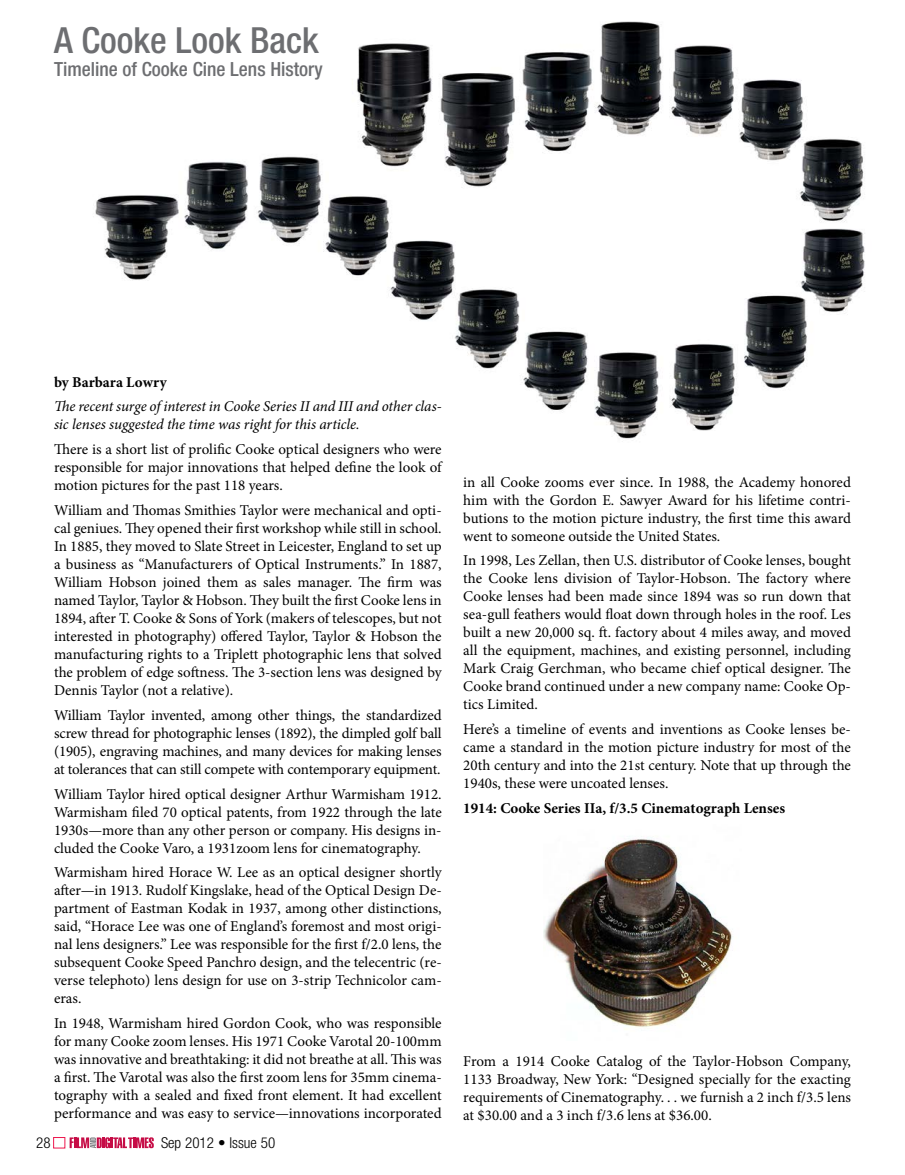
<style>
.page{position:relative;width:905px;height:1175px;background:#fff}
.page>*{position:absolute;margin:0;border:0;box-sizing:border-box;transform-origin:0 0}
.t1{font:500 condensed 36px "Helvetica Neue LT Std";color:#6d6e71}
.t2{font:500 condensed 19.5px "Helvetica Neue LT Std";color:#6d6e71}
.t3{font:15px/18px "Minion Pro";letter-spacing:-.005em;color:#000;text-align:justify}
.t4{font:italic 15px/18px "Minion Pro";letter-spacing:-.005em;color:#000}
.t5{font:700 15px "Minion Pro";color:#000}
.t6{font:300 condensed 15px "Helvetica Neue LT Std";color:#000}
</style>
<div class="page">
<svg style="left:70px;top:1137px;width:84px;height:11px"></svg>
<div style="left:53px;top:1137px;width:12px;height:11px;border:1px solid #ed174e"></div>
<img style="left:95px;top:21px;width:770px;height:418px">
<img style="left:543px;top:836px;width:189px;height:194px">
<h1 class="t1" style="left:54px;top:18px;width:266px">A Cooke Look Back</h1>
<h2 class="t2" style="left:54px;top:58px;width:270px">Timeline of Cooke Cine Lens History</h2>
<p class="t5" style="left:54px;top:371px;width:114px">by Barbara Lowry</p>
<p class="t4" style="left:54px;top:397px;width:389px">The recent surge of interest in Cooke Series II and III and other clas&shy;sic lenses suggested the time was right for this article.</p>
<p class="t3" style="left:54px;top:440px;width:389px">There is a short list of prolific Cooke optical designers who were responsible for major innovations that helped define the look of motion pictures for the past 118 years.</p>
<p class="t3" style="left:54px;top:501px;width:389px">William and Thomas Smithies Taylor were mechanical and opti&shy;cal geniues. They opened their first workshop while still in school.<br>In 1885, they moved to Slate Street in Leicester, England to set up a business as “Manufacturers of Optical Instruments.” In 1887, William Hobson joined them as sales manager. The firm was named Taylor, Taylor &amp; Hobson. They built the first Cooke lens in 1894, after T. Cooke &amp; Sons of York (makers of telescopes, but not interested in photography) offered Taylor, Taylor &amp; Hobson the manufacturing rights to a Triplett photographic lens that solved the problem of edge softness. The 3-section lens was designed by Dennis Taylor (not a relative).</p>
<p class="t3" style="left:54px;top:706px;width:389px">William Taylor invented, among other things, the standardized screw thread for photographic lenses (1892), the dimpled golf ball (1905), engraving machines, and many devices for making lenses at tolerances that can still compete with contemporary equipment.</p>
<p class="t3" style="left:54px;top:785px;width:389px">William Taylor hired optical designer Arthur Warmisham 1912.<br>Warmisham filed 70 optical patents, from 1922 through the late 1930s—more than any other person or company. His designs in&shy;cluded the Cooke Varo, a 1931zoom lens for cinematography.</p>
<p class="t3" style="left:54px;top:863px;width:389px">Warmisham hired Horace W. Lee as an optical designer shortly after—in 1913. Rudolf Kingslake, head of the Optical Design De&shy;partment of Eastman Kodak in 1937, among other distinctions, said, “Horace Lee was one of England’s foremost and most origi&shy;nal lens designers.” Lee was responsible for the first f/2.0 lens, the subsequent Cooke Speed Panchro design, and the telecentric (re&shy;verse telephoto) lens design for use on 3-strip Technicolor cam&shy;eras.</p>
<p class="t3" style="left:54px;top:1014px;width:389px">In 1948, Warmisham hired Gordon Cook, who was responsible for many Cooke zoom lenses. His 1971 Cooke Varotal 20-100mm was innovative and breathtaking: it did not breathe at all. This was a first. The Varotal was also the first zoom lens for 35mm cinema&shy;tography with a sealed and fixed front element. It had excellent performance and was easy to service—innovations incorporated</p>
<p class="t6" style="left:36px;top:1134px;width:16px">28</p>
<p class="t6" style="left:161px;top:1134px;width:116px">Sep 2012 • Issue 50</p>
<p class="t3" style="left:463px;top:473px;width:389px">in all Cooke zooms ever since. In 1988, the Academy honored him with the Gordon E. Sawyer Award for his lifetime contri&shy;butions to the motion picture industry, the first time this award went to someone outside the United States.</p>
<p class="t3" style="left:463px;top:551px;width:389px">In 1998, Les Zellan, then U.S. distributor of Cooke lenses, bought the Cooke lens division of Taylor-Hobson. The factory where Cooke lenses had been made since 1894 was so run down that sea-gull feathers would float down through holes in the roof. Les built a new 20,000 sq. ft. factory about 4 miles away, and moved all the equipment, machines, and existing personnel, including Mark Craig Gerchman, who became chief optical designer. The Cooke brand continued under a new company name: Cooke Op&shy;tics Limited.</p>
<p class="t3" style="left:463px;top:720px;width:389px">Here’s a timeline of events and inventions as Cooke lenses be&shy;came a standard in the motion picture industry for most of the 20th century and into the 21st century. Note that up through the 1940s, these were uncoated lenses.</p>
<p class="t5" style="left:463px;top:797px;width:323px">1914: Cooke Series IIa, f/3.5 Cinematograph Lenses</p>
<p class="t3" style="left:463px;top:1052px;width:389px">From a 1914 Cooke Catalog of the Taylor-Hobson Company, 1133 Broadway, New York: “Designed specially for the exacting requirements of Cinematography. . . we furnish a 2 inch f/3.5 lens at $30.00 and a 3 inch f/3.6 lens at $36.00.</p>
</div>
